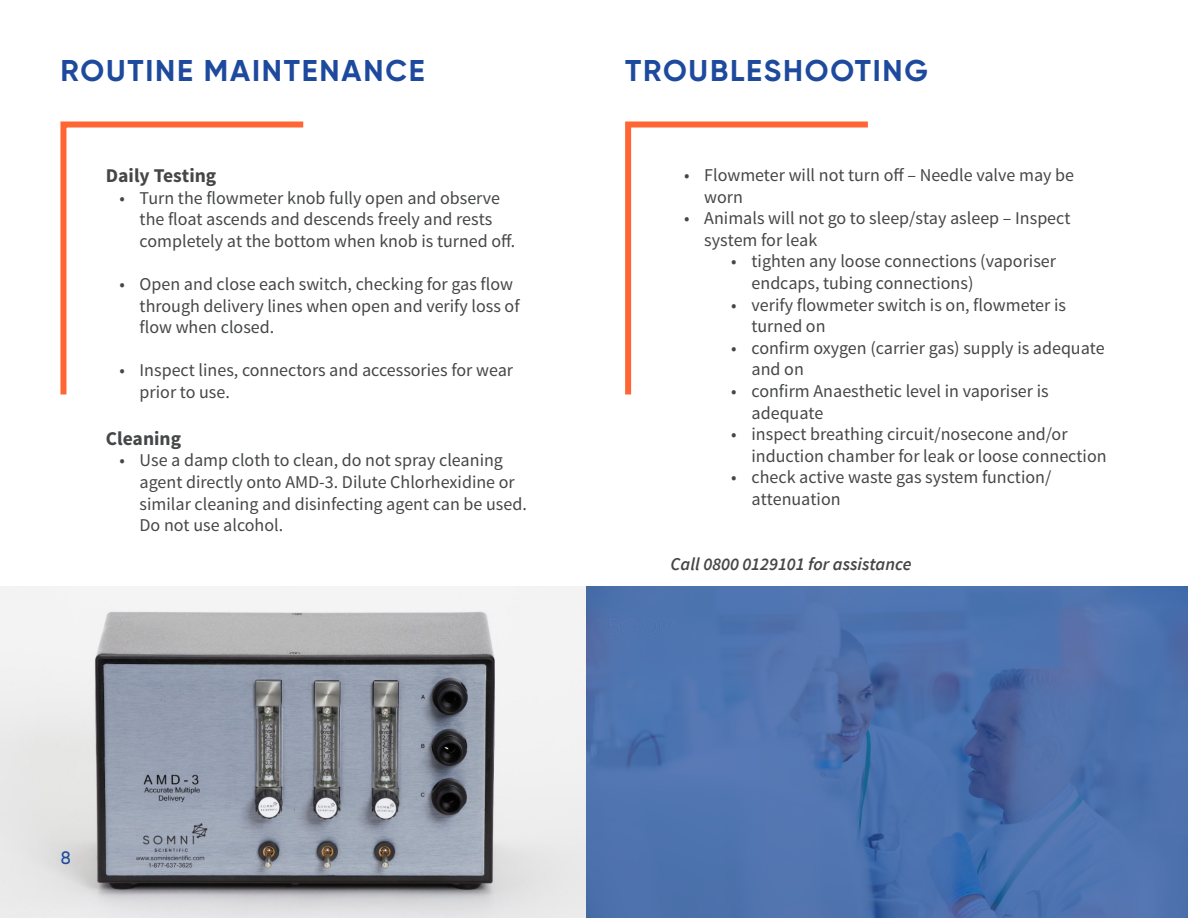
<style>
.page{position:relative;width:1188px;height:918px;background:#fff}
.page>*{position:absolute;margin:0;border:0;box-sizing:border-box;transform-origin:0 0}
.t1{font:700 30px "Gilroy";letter-spacing:.06em;color:#1e4a9e}
.t2{font:700 19.5px "Source Sans Pro";color:#454647}
.t3{font:18px/21.6px "Source Sans Pro";color:#454647}
.t4{font:italic 600 18px "Source Sans Pro";color:#454647}
.t5{font:500 18px "Gilroy";color:#1e4a9e}
</style>
<div class="page">
<img style="left:0;top:586px;width:1187px;height:332px">
<svg style="left:60px;top:121px;width:244px;height:274px"></svg>
<svg style="left:625px;top:121px;width:243px;height:274px"></svg>
<p class="t1" style="left:61px;top:52px;width:365px">ROUTINE MAINTENANCE</p>
<p class="t1" style="left:625px;top:52px;width:304px">TROUBLESHOOTING</p>
<p class="t2" style="left:106px;top:163px;width:112px">Daily Testing</p>
<p class="t3" style="left:140px;top:187px;width:377px;text-indent:-20px">• Turn the flowmeter knob fully open and observe the float ascends and descends freely and rests completely at the bottom when knob is turned off.</p>
<p class="t3" style="left:140px;top:274px;width:382px;text-indent:-20px">• Open and close each switch, checking for gas flow through delivery lines when open and verify loss of flow when closed.</p>
<p class="t3" style="left:140px;top:360px;width:375px;text-indent:-20px">• Inspect lines, connectors and accessories for wear prior to use.</p>
<p class="t2" style="left:106px;top:426px;width:77px">Cleaning</p>
<p class="t3" style="left:140px;top:450px;width:389px;text-indent:-20px">• Use a damp cloth to clean, do not spray cleaning agent directly onto AMD-3. Dilute Chlorhexidine or similar cleaning and disinfecting agent can be used.<br>Do not use alcohol.</p>
<p class="t5" style="left:61px;top:847px;width:11px">8</p>
<p class="t3" style="left:704px;top:164px;width:371px;text-indent:-20px">• Flowmeter will not turn off – Needle valve may be worn</p>
<p class="t3" style="left:704px;top:208px;width:368px;text-indent:-20px">• Animals will not go to sleep/stay asleep – Inspect system for leak</p>
<p class="t3" style="left:752px;top:251px;width:306px;text-indent:-20px">• tighten any loose connections (vaporiser endcaps, tubing connections)</p>
<p class="t3" style="left:752px;top:294px;width:316px;text-indent:-20px">• verify flowmeter switch is on, flowmeter is turned on</p>
<p class="t3" style="left:752px;top:337px;width:355px;text-indent:-20px">• confirm oxygen (carrier gas) supply is adequate and on</p>
<p class="t3" style="left:752px;top:380px;width:299px;text-indent:-20px">• confirm Anaesthetic level in vaporiser is adequate</p>
<p class="t3" style="left:752px;top:424px;width:357px;text-indent:-20px">• inspect breathing circuit/nosecone and/or induction chamber for leak or loose connection</p>
<p class="t3" style="left:752px;top:467px;width:301px;text-indent:-20px">• check active waste gas system function/ attenuation</p>
<p class="t4" style="left:671px;top:552px;width:242px">Call 0800 0129101 for assistance</p>
</div>
